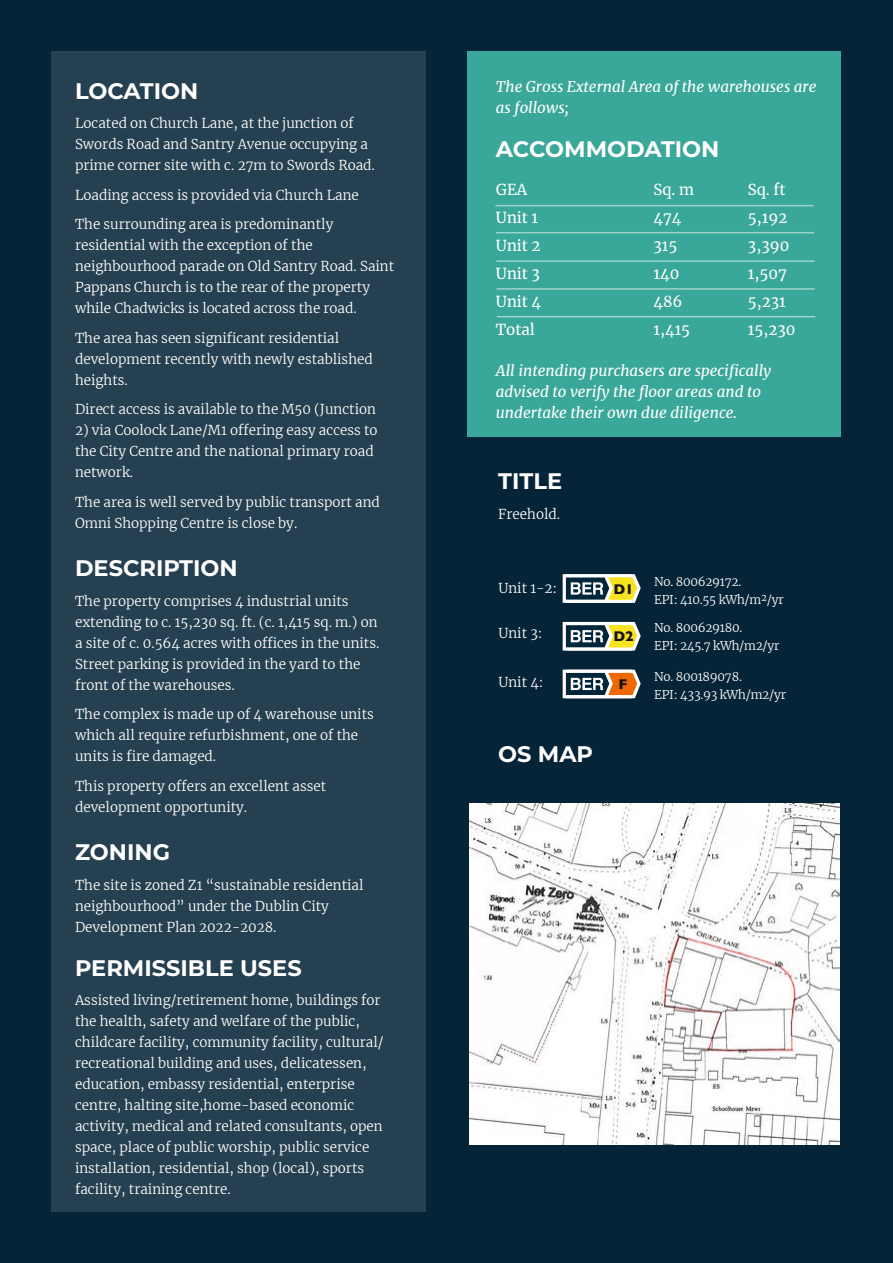
<style>
.page{position:relative;width:893px;height:1263px;background:#052437}
.page>*{position:absolute;margin:0;border:0;box-sizing:border-box;transform-origin:0 0}
.Body_Text{font:700 22.5px "Montserrat";color:#fff}
.Body{font:700 22.5px "Montserrat";color:#fff}
.Body_Text-2{font:italic 15px/21px "Merriweather";color:#fff}
.Body_Text-3{font:15px "Merriweather";color:#fff}
.t1{font:700 14.4px "Gill Sans";color:#131413}
.Body-2{font:300 13.5px/21px "Merriweather";color:#fff}
.Body-3{font:300 12px/18px "Merriweather";letter-spacing:-.02em;color:#fff}
</style>
<div class="page">
<div style="left:51px;top:51px;width:374px;height:1161px;background:#254050"></div>
<img style="left:469px;top:803px;width:371px;height:342px">
<div style="left:468px;top:51px;width:373px;height:385px;background:#39a799"></div>
<hr style="left:496px;top:232px;width:318px;height:1px;background:#fff">
<hr style="left:496px;top:260px;width:319px;height:2px;background:#fff">
<hr style="left:497px;top:316px;width:318px;height:1px;background:#fff">
<hr style="left:496px;top:288px;width:319px;height:2px;background:#fff">
<hr style="left:495px;top:205px;width:319px;height:1px;background:#fff">
<svg style="left:563px;top:622px;width:78px;height:28px"></svg>
<svg style="left:563px;top:574px;width:78px;height:29px"></svg>
<svg style="left:563px;top:670px;width:78px;height:28px"></svg>
<p class="Body_Text" style="left:75px;top:75px;width:125px">LOCATION</p>
<p class="Body-2" style="left:75px;top:113px;width:301px">Located on Church Lane, at the junction of<br>Swords Road and Santry Avenue occupying a prime corner site with c. 27m to Swords Road.</p>
<p class="Body-2" style="left:75px;top:184px;width:285px">Loading access is provided via Church Lane</p>
<p class="Body-2" style="left:75px;top:214px;width:321px">The surrounding area is predominantly residential with the exception of the neighbourhood parade on Old Santry Road. Saint Pappans Church is to the rear of the property while Chadwicks is located across the road.</p>
<p class="Body-2" style="left:75px;top:327px;width:299px">The area has seen significant residential development recently with newly established heights.</p>
<p class="Body-2" style="left:75px;top:399px;width:302px">Direct access is available to the M50 (Junction</p>
<p class="Body-2" style="left:75px;top:420px;width:304px">2) via Coolock Lane/M1 offering easy access to the City Centre and the national primary road network.</p>
<p class="Body-2" style="left:75px;top:491px;width:306px">The area is well served by public transport and<br>Omni Shopping Centre is close by.</p>
<p class="Body_Text" style="left:75px;top:552px;width:164px">DESCRIPTION</p>
<p class="Body-2" style="left:75px;top:590px;width:306px">The property comprises 4 industrial units extending to c. 15,230 sq. ft. (c. 1,415 sq. m.) on a site of c. 0.564 acres with offices in the units.<br>Street parking is provided in the yard to the front of the warehouses.</p>
<p class="Body-2" style="left:75px;top:703px;width:300px">The complex is made up of 4 warehouse units which all require refurbishment, one of the units is fire damaged.</p>
<p class="Body-2" style="left:75px;top:775px;width:253px">This property offers an excellent asset development opportunity.</p>
<p class="Body" style="left:75px;top:836px;width:97px">ZONING</p>
<p class="Body-2" style="left:75px;top:874px;width:290px">The site is zoned Z1 “sustainable residential neighbourhood” under the Dublin City<br>Development Plan 2022-2028.</p>
<p class="Body" style="left:75px;top:951px;width:228px">PERMISSIBLE USES</p>
<p class="Body-2" style="left:75px;top:989px;width:310px">Assisted living/retirement home, buildings for the health, safety and welfare of the public, childcare facility, community facility, cultural/ recreational building and uses, delicatessen, education, embassy residential, enterprise centre, halting site,home-based economic activity, medical and related consultants, open space, place of public worship, public service installation, residential, shop (local), sports facility, training centre.</p>
<p class="Body_Text-2" style="left:496px;top:75px;width:322px">The Gross External Area of the warehouses are as follows;</p>
<p class="Body_Text" style="left:496px;top:133px;width:225px">ACCOMMODATION</p>
<p class="Body_Text-3" style="left:496px;top:179px;width:33px">GEA</p>
<p class="Body_Text-3" style="left:653px;top:179px;width:42px">Sq. m</p>
<p class="Body_Text-3" style="left:748px;top:179px;width:39px">Sq. ft</p>
<p class="Body_Text-3" style="left:496px;top:207px;width:44px">Unit 1</p>
<p class="Body_Text-3" style="left:653px;top:207px;width:30px">474</p>
<p class="Body_Text-3" style="left:748px;top:207px;width:41px">5,192</p>
<p class="Body_Text-3" style="left:496px;top:235px;width:46px">Unit 2</p>
<p class="Body_Text-3" style="left:653px;top:235px;width:25px">315</p>
<p class="Body_Text-3" style="left:748px;top:235px;width:43px">3,390</p>
<p class="Body_Text-3" style="left:496px;top:263px;width:46px">Unit 3</p>
<p class="Body_Text-3" style="left:653px;top:263px;width:27px">140</p>
<p class="Body_Text-3" style="left:748px;top:263px;width:40px">1,507</p>
<p class="Body_Text-3" style="left:496px;top:291px;width:47px">Unit 4</p>
<p class="Body_Text-3" style="left:653px;top:291px;width:31px">486</p>
<p class="Body_Text-3" style="left:748px;top:291px;width:39px">5,231</p>
<p class="Body_Text-3" style="left:496px;top:319px;width:41px">Total</p>
<p class="Body_Text-3" style="left:653px;top:319px;width:38px">1,415</p>
<p class="Body_Text-3" style="left:748px;top:319px;width:49px">15,230</p>
<p class="Body_Text-2" style="left:496px;top:359px;width:277px">All intending purchasers are specifically advised to verify the floor areas and to undertake their own due diligence.</p>
<p class="Body_Text" style="left:498px;top:465px;width:65px">TITLE</p>
<p class="Body-2" style="left:498px;top:503px;width:63px">Freehold.</p>
<p class="Body-2" style="left:499px;top:577px;width:60px">Unit 1-2:</p>
<p class="Body-2" style="left:499px;top:622px;width:45px">Unit 3:</p>
<p class="Body-2" style="left:499px;top:671px;width:47px">Unit 4:</p>
<p class="Body_Text" style="left:498px;top:737px;width:96px">OS MAP</p>
<p class="t1" style="left:613px;top:577px;width:22px">D1</p>
<p class="t1" style="left:613px;top:625px;width:22px">D2</p>
<p class="t1" style="left:618px;top:673px;width:10px">F</p>
<p class="Body-3" style="left:654px;top:572px;width:131px">No. 800629172.<br>EPI: 410.55 kWh/m2/yr</p>
<p class="Body-3" style="left:654px;top:618px;width:127px">No. 800629180.<br>EPI: 245.7 kWh/m2/yr</p>
<p class="Body-3" style="left:654px;top:667px;width:133px">No. 800189078.<br>EPI: 433.93 kWh/m2/yr</p>
</div>
